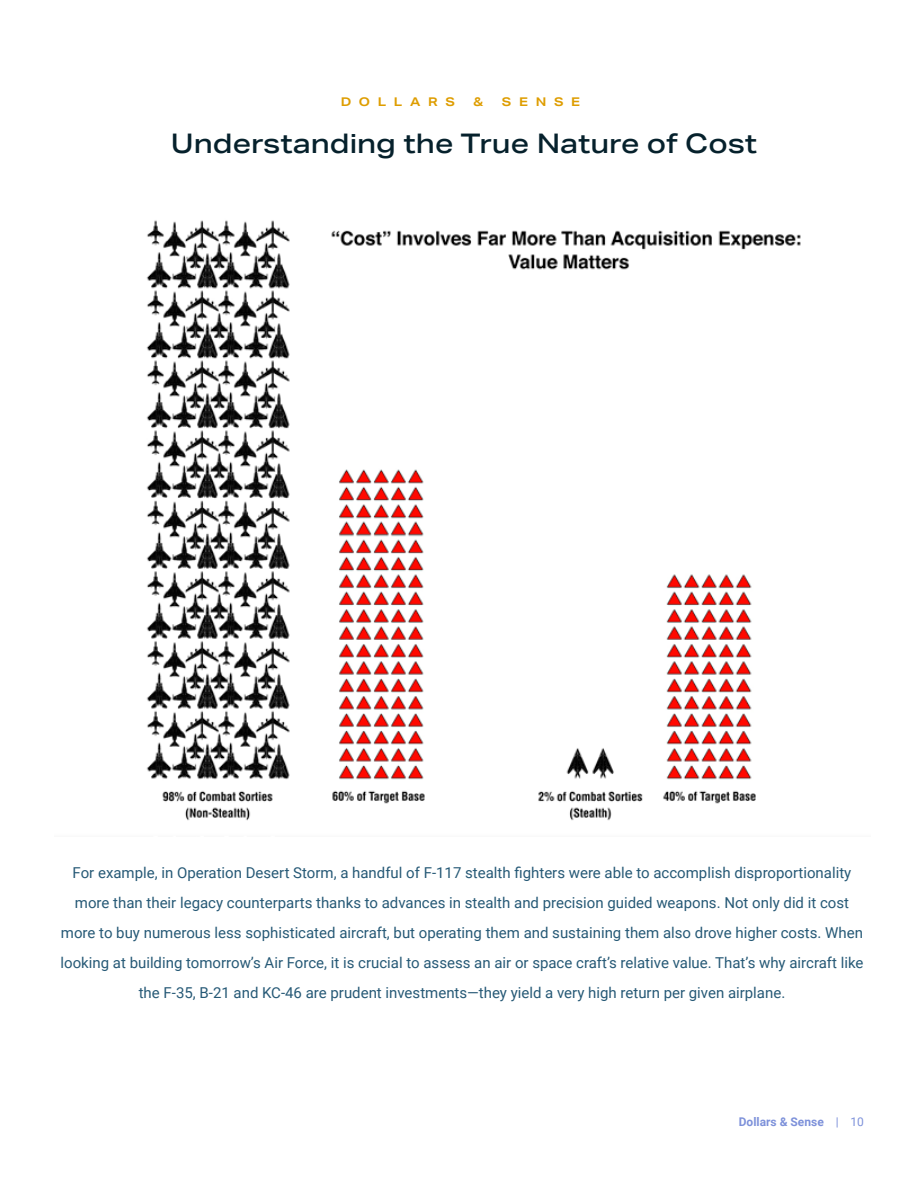
<style>
.page{position:relative;width:918px;height:1188px;background:#fff}
.page>*{position:absolute;margin:0;border:0;box-sizing:border-box;transform-origin:0 0}
.t1{font:500 27px "Aktiv Grotesk Ex";color:#06212c}
.t2{font:15px/30px "Roboto";color:#265976;text-align:center}
.t3{font:700 12px "Roboto";color:#7d91da}
.t4{font:700 12px "Aktiv Grotesk Ex";letter-spacing:.64em;color:#de9d00}
.s1{font-weight:400}
</style>
<div class="page">
<img style="left:146px;top:220px;width:655px;height:601px">
<p class="t4" style="left:341px;top:94px;width:116px">DOLLARS</p>
<p class="t4" style="left:474px;top:94px;width:11px">&amp;</p>
<p class="t4" style="left:502px;top:94px;width:80px">SENSE</p>
<h1 class="t1" style="left:171px;top:128px;width:588px">Understanding the True Nature of Cost</h1>
<p class="t2" style="left:60px;top:857px;width:805px">For example, in Operation Desert Storm, a handful of F-117 stealth fighters were able to accomplish disproportionality more than their legacy counterparts thanks to advances in stealth and precision guided weapons. Not only did it cost more to buy numerous less sophisticated aircraft, but operating them and sustaining them also drove higher costs. When looking at building tomorrow’s Air Force, it is crucial to assess an air or space craft’s relative value. That’s why aircraft like the F-35, B-21 and KC-46 are prudent investments—they yield a very high return per given airplane.</p>
<p class="t3" style="left:739px;top:1114px;width:127px">Dollars &amp; Sense <span class="s1">| 10</span></p>
</div>
